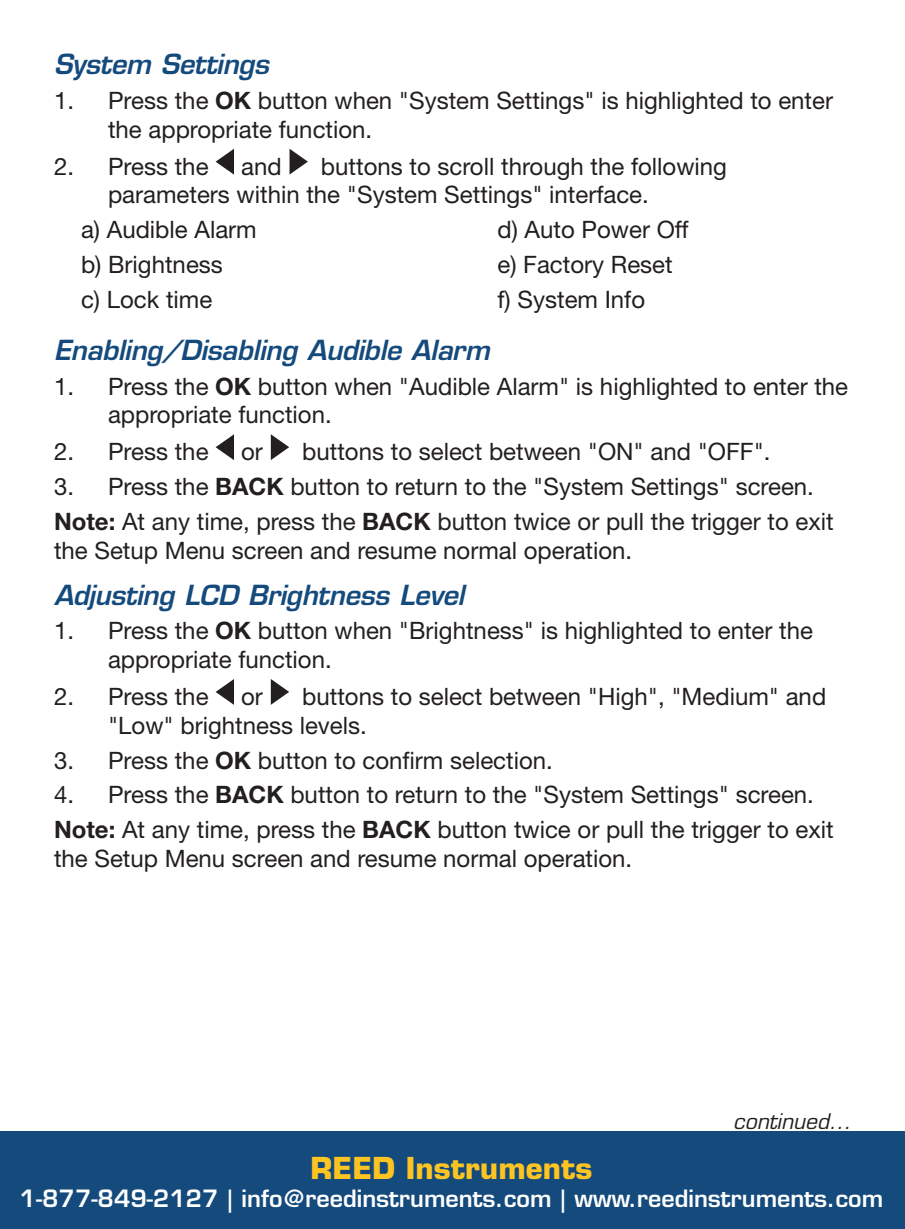
<style>
.page{position:relative;width:905px;height:1229px;background:#fff}
.page>*{position:absolute;margin:0;border:0;box-sizing:border-box;transform-origin:0 0}
.t1{font:700 29.4px "Eurostile LT Std";color:#fec422}
.t2{font:italic 600 27px "Eurostile LT Std";letter-spacing:-.01em;color:#144a7c}
.t3{font:24px/34.8px "Helvetica Neue LT Std";color:#231f20}
.t4{font:600 23.4px "Eurostile LT Std";color:#fff}
.t5{font:italic 21px "Eurostile LT Std";color:#231f20}
.s1{font-weight:700}
</style>
<div class="page">
<svg style="left:215px;top:149px;width:19px;height:26px"></svg>
<svg style="left:289px;top:149px;width:19px;height:26px"></svg>
<svg style="left:215px;top:434px;width:19px;height:26px"></svg>
<svg style="left:271px;top:434px;width:18px;height:26px"></svg>
<svg style="left:215px;top:679px;width:19px;height:26px"></svg>
<svg style="left:271px;top:679px;width:18px;height:26px"></svg>
<div style="left:0;top:1131px;width:904px;height:97px;background:#144a7c"></div>
<p class="t2" style="left:54px;top:47px;width:216px">System Settings</p>
<p class="t3" style="left:108px;top:86px;width:726px;line-height:28.8px;text-indent:-54px">1. Press the <span class="s1">OK</span> button when "System Settings" is highlighted to enter the appropriate function.</p>
<p class="t3" style="left:54px;top:148px;width:156px">2. Press the</p>
<p class="t3" style="left:241px;top:148px;width:42px">and</p>
<p class="t3" style="left:108px;top:151px;width:620px;line-height:28.8px;text-indent:213px">buttons to scroll through the following parameters within the "System Settings" interface.</p>
<p class="t3" style="left:81px;top:212px;width:177px">a) Audible Alarm b) Brightness<br>c) Lock time</p>
<p class="t3" style="left:497px;top:212px;width:193px">d) Auto Power Off e) Factory Reset f) System Info</p>
<p class="t2" style="left:54px;top:333px;width:437px">Enabling/Disabling Audible Alarm</p>
<p class="t3" style="left:108px;top:371px;width:741px;line-height:28.8px;text-indent:-54px">1. Press the <span class="s1">OK</span> button when "Audible Alarm" is highlighted to enter the appropriate function.</p>
<p class="t3" style="left:54px;top:434px;width:156px">2. Press the</p>
<p class="t3" style="left:241px;top:434px;width:23px">or</p>
<p class="t3" style="left:302px;top:434px;width:470px">buttons to select between "ON" and "OFF".</p>
<p class="t3" style="left:54px;top:469px;width:781px">3. Press the <span class="s1">BACK</span> button to return to the "System Settings" screen.<br><span class="s1">Note:</span> At any time, press the <span class="s1">BACK</span> button twice or pull the trigger to exit</p>
<p class="t3" style="left:54px;top:532px;width:579px">the Setup Menu screen and resume normal operation.</p>
<p class="t2" style="left:54px;top:577px;width:412px">Adjusting LCD Brightness Level</p>
<p class="t3" style="left:108px;top:616px;width:706px;line-height:28.8px;text-indent:-54px">1. Press the <span class="s1">OK</span> button when "Brightness" is highlighted to enter the appropriate function.</p>
<p class="t3" style="left:54px;top:678px;width:156px">2. Press the</p>
<p class="t3" style="left:241px;top:678px;width:23px">or</p>
<p class="t3" style="left:108px;top:681px;width:719px;line-height:28.8px;text-indent:194px">buttons to select between "High", "Medium" and "Low" brightness levels.</p>
<p class="t3" style="left:54px;top:742px;width:500px">3. Press the <span class="s1">OK</span> button to confirm selection.</p>
<p class="t3" style="left:54px;top:777px;width:781px">4. Press the <span class="s1">BACK</span> button to return to the "System Settings" screen.<br><span class="s1">Note:</span> At any time, press the <span class="s1">BACK</span> button twice or pull the trigger to exit</p>
<p class="t3" style="left:54px;top:840px;width:579px">the Setup Menu screen and resume normal operation.</p>
<p class="t5" style="left:733px;top:1108px;width:119px">continued...</p>
<p class="t1" style="left:310px;top:1149px;width:283px">REED Instruments</p>
<p class="t4" style="left:20px;top:1183px;width:865px">1-877-849-2127 | info@reedinstruments.com | www.reedinstruments.com</p>
</div>
